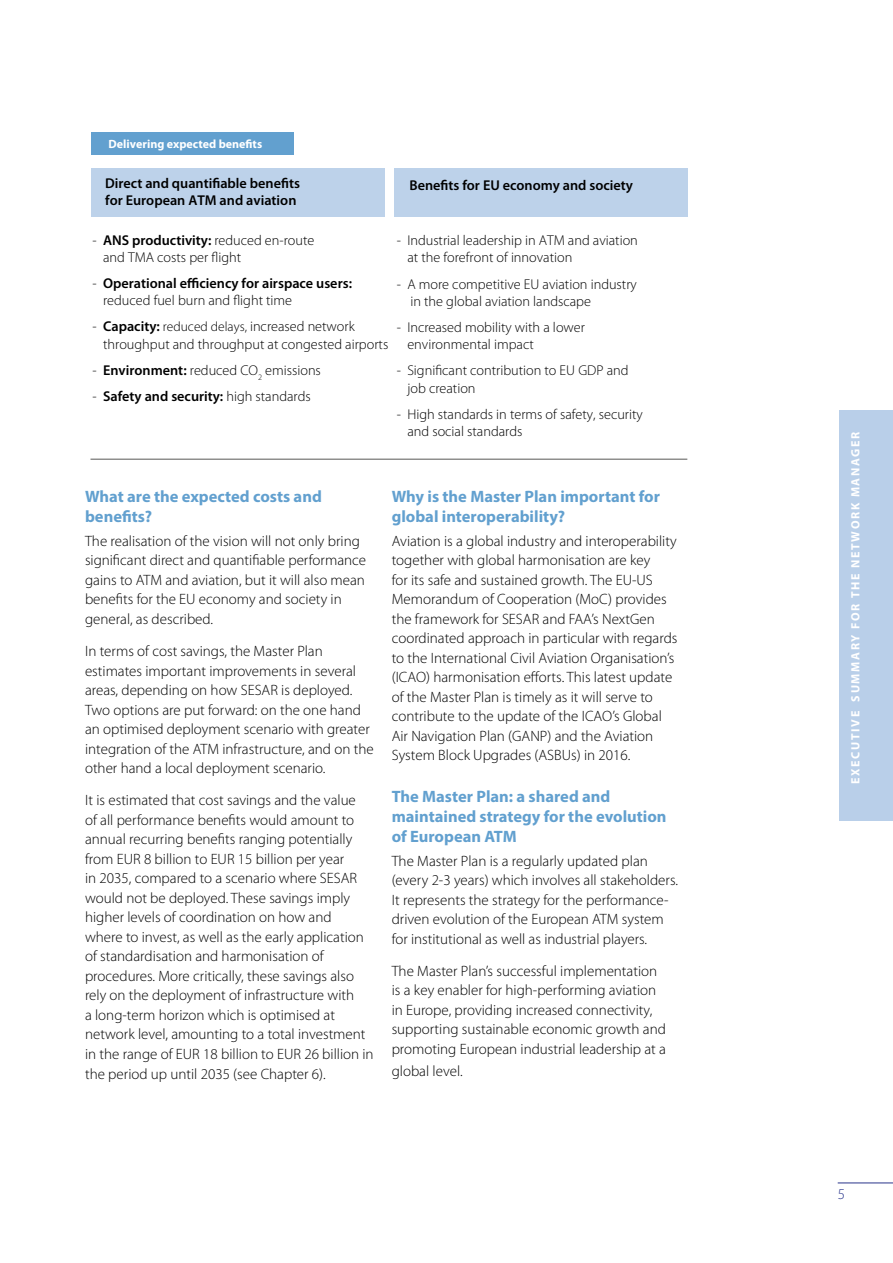
<style>
.page{position:relative;width:893px;height:1263px;background:#fff}
.page>*{position:absolute;margin:0;border:0;box-sizing:border-box;transform-origin:0 0}
.t1{font:700 16.5px/19.8px "Myriad Pro";color:#62a0cf}
.t2{font:300 15px/19.5px "Myriad Pro";color:#000}
.t3{font:300 15px "Myriad Pro";color:#28348b}
.t4{font:300 14.25px/17.1px "Myriad Pro";color:#000}
.t5{font:600 14.25px/17.1px "Myriad Pro";color:#000}
.t6{font:700 12px "Myriad Pro";letter-spacing:.135em;color:#fff}
.t7{font:700 12px "Myriad Pro";color:#fff}
.s1{font-weight:600}
.s2{font-weight:300}
.s3{font-size:13.5px}
</style>
<div class="page">
<div style="left:839px;top:410px;width:54px;height:411px;background:#b9cfe9"></div>
<hr style="left:838px;top:1182px;width:55px;height:1px;background:#28348b">
<div style="left:91px;top:133px;width:203px;height:22px;background:#62a0cf"></div>
<div style="left:91px;top:168px;width:293px;height:48px;background:#bdd2ea"></div>
<div style="left:395px;top:168px;width:293px;height:48px;background:#bdd2ea"></div>
<hr style="left:90px;top:459px;width:597px;height:1px;background:#575756">
<p class="t7" style="left:109px;top:137px;width:155px">Delivering expected benefits</p>
<p class="t5" style="left:105px;top:175px;width:196px">Direct and quantifiable benefits for European ATM and aviation</p>
<p class="t5" style="left:409px;top:177px;width:225px">Benefits for EU economy and society</p>
<p class="t4" style="left:103px;top:232px;width:213px;text-indent:-11px">- <span class="s1">ANS productivity:</span> reduced en-route and TMA costs per flight</p>
<p class="t5" style="left:103px;top:275px;width:250px;text-indent:-11px"><span class="s2">-</span> Operational efficiency for airspace users: <span class="s2">reduced fuel burn and flight time</span></p>
<p class="t4" style="left:103px;top:318px;width:287px;text-indent:-11px">- <span class="s1">Capacity:</span> <span class="s3">reduced delays,</span> increased network throughput and throughput at congested airports</p>
<p class="t4" style="left:93px;top:362px;width:230px">- <span class="s1">Environment:</span> reduced CO<sub>2</sub> emissions</p>
<p class="t5" style="left:93px;top:388px;width:220px"><span class="s2">-</span> Safety and security: <span class="s2">high standards</span></p>
<p class="t4" style="left:407px;top:232px;width:232px;text-indent:-11px">- Industrial leadership in ATM and aviation at the forefront of innovation</p>
<p class="t4" style="left:410px;top:276px;width:228px;text-indent:-14px">- A more competitive EU aviation industry in the global aviation landscape</p>
<p class="t4" style="left:407px;top:319px;width:179px;text-indent:-11px">- Increased mobility with a lower environmental impact</p>
<p class="t4" style="left:407px;top:362px;width:223px;text-indent:-11px">- Significant contribution to EU GDP and job creation</p>
<p class="t4" style="left:407px;top:406px;width:237px;text-indent:-11px">- High standards in terms of safety, security and social standards</p>
<p class="t1" style="left:85px;top:486px;width:238px">What are the expected costs and benefits?</p>
<p class="t2" style="left:85px;top:531px;width:283px">The realisation of the vision will not only bring significant direct and quantifiable performance gains to ATM and aviation, but it will also mean benefits for the EU economy and society in general, as described.</p>
<p class="t2" style="left:85px;top:642px;width:290px">In terms of cost savings, the Master Plan estimates important improvements in several areas, depending on how SESAR is deployed.<br>Two options are put forward: on the one hand an optimised deployment scenario with greater integration of the ATM infrastructure, and on the other hand a local deployment scenario.</p>
<p class="t2" style="left:85px;top:791px;width:290px">It is estimated that cost savings and the value<br>of all performance benefits would amount to annual recurring benefits ranging potentially from EUR 8 billion to EUR 15 billion per year<br>in 2035, compared to a scenario where SESAR would not be deployed. These savings imply higher levels of coordination on how and<br>where to invest, as well as the early application of standardisation and harmonisation of procedures. More critically, these savings also rely on the deployment of infrastructure with<br>a long-term horizon which is optimised at network level, amounting to a total investment in the range of EUR 18 billion to EUR 26 billion in the period up until 2035 (see Chapter 6).</p>
<p class="t1" style="left:392px;top:486px;width:270px">Why is the Master Plan important for global interoperability?</p>
<p class="t2" style="left:392px;top:531px;width:287px">Aviation is a global industry and interoperability together with global harmonisation are key<br>for its safe and sustained growth. The EU-US Memorandum of Cooperation (MoC) provides the framework for SESAR and FAA’s NextGen coordinated approach in particular with regards to the International Civil Aviation Organisation’s (ICAO) harmonisation efforts. This latest update of the Master Plan is timely as it will serve to contribute to the update of the ICAO’s Global Air Navigation Plan (GANP) and the Aviation System Block Upgrades (ASBUs) in 2016.</p>
<p class="t1" style="left:392px;top:786px;width:276px">The Master Plan: a shared and maintained strategy for the evolution of European ATM</p>
<p class="t2" style="left:392px;top:851px;width:288px">The Master Plan is a regularly updated plan (every 2-3 years) which involves all stakeholders.<br>It represents the strategy for the performance&shy;driven evolution of the European ATM system for institutional as well as industrial players.</p>
<p class="t2" style="left:392px;top:961px;width:276px">The Master Plan’s successful implementation is a key enabler for high-performing aviation in Europe, providing increased connectivity, supporting sustainable economic growth and promoting European industrial leadership at a</p>
<p class="t2" style="left:392px;top:1062px;width:72px">global level.</p>
<p class="t6" style="left:848px;top:784px;width:354px;rotate:-90deg">EXECUTIVE SUMMARY FOR THE NETWORK MANAGER</p>
<p class="t3" style="left:838px;top:1186px;width:9px">5</p>
</div>
